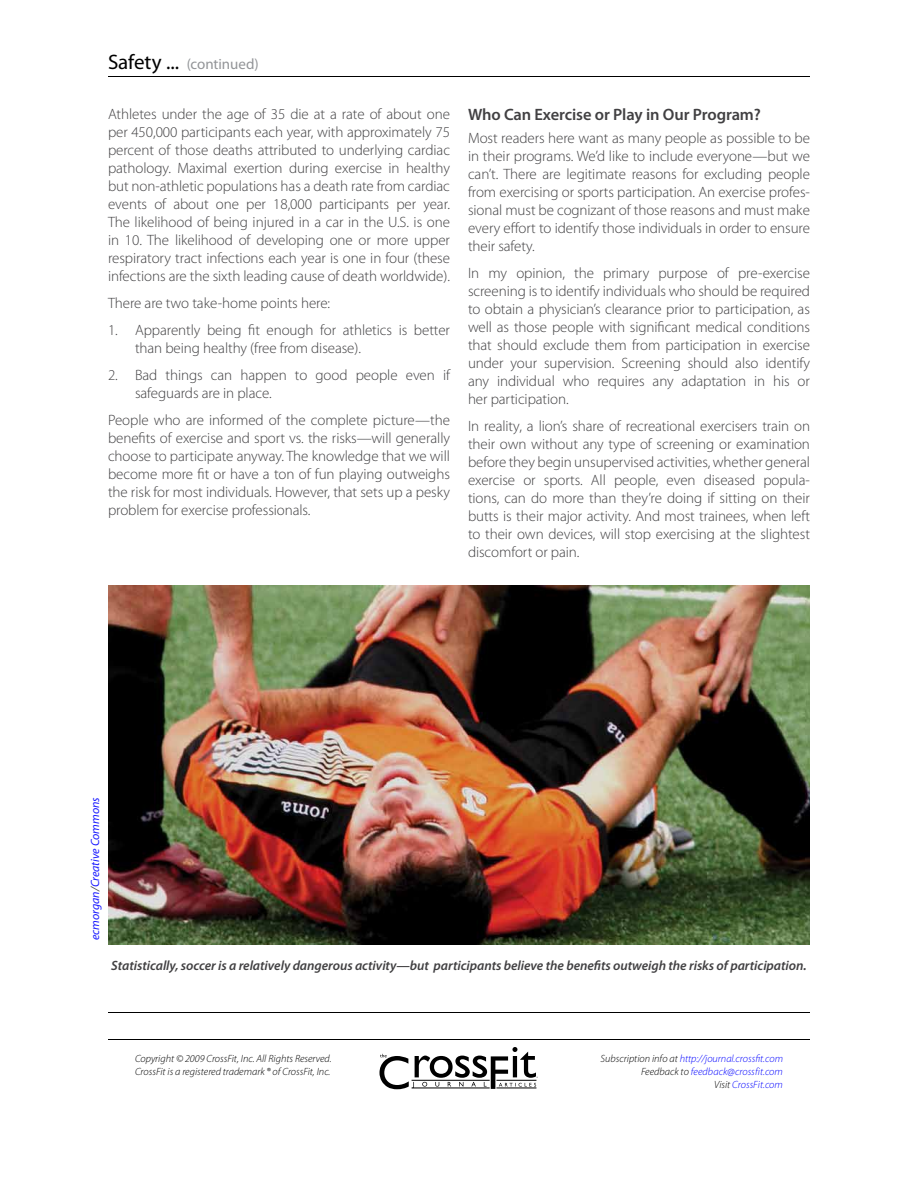
<style>
.page{position:relative;width:918px;height:1188px;background:#fff}
.page>*{position:absolute;margin:0;border:0;box-sizing:border-box;transform-origin:0 0}
.t1{font:600 16.5px "Myriad Pro";letter-spacing:-.005em;color:#414042}
.t2{font:300 15px/18px "Myriad Pro";letter-spacing:-.005em;color:#414042;text-align:justify}
.t3{font:15px "Myriad Pro";letter-spacing:-.005em;color:#939598}
.t4{font:italic 600 13.5px "Myriad Pro";letter-spacing:-.005em;color:#414042}
.t5{font:italic 12px "Myriad Pro";letter-spacing:-.005em;color:#1a1aff}
.t6{font:italic 300 10.5px/12.6px "Myriad Pro";color:#00f;text-align:right}
.t7{font:italic 300 10.5px/12.6px "Myriad Pro";color:#000}
.s1{font-size:21px;color:#000}
.s2{color:#414042}
.s3{color:#000}
</style>
<div class="page">
<svg style="left:379px;top:1047px;width:159px;height:42px"></svg>
<hr style="left:108px;top:1012px;width:702px;height:1px;background:#000">
<hr style="left:108px;top:1039px;width:702px;height:1px;background:#000">
<hr style="left:108px;top:76px;width:702px;height:1px;background:#000">
<img style="left:108px;top:585px;width:702px;height:359px">
<p class="t3" style="left:108px;top:56px;width:152px"><span class="s1">Safety ...</span> (continued)</p>
<p class="t2" style="left:108px;top:106px;width:344px">Athletes under the age of 35 die at a rate of about one per 450,000 participants each year, with approximately 75 percent of those deaths attributed to underlying cardiac pathology. Maximal exertion during exercise in healthy but non-athletic populations has a death rate from cardiac events of about one per 18,000 participants per year.<br>The likelihood of being injured in a car in the U.S. is one in 10. The likelihood of developing one or more upper respiratory tract infections each year is one in four (these infections are the sixth leading cause of death worldwide).</p>
<p class="t2" style="left:108px;top:295px;width:224px">There are two take-home points here:</p>
<p class="t2" style="left:135px;top:322px;width:317px;text-indent:-27px">1. Apparently being fit enough for athletics is better than being healthy (free from disease).</p>
<p class="t2" style="left:135px;top:367px;width:317px;text-indent:-27px">2. Bad things can happen to good people even if safeguards are in place.</p>
<p class="t2" style="left:108px;top:412px;width:344px">People who are informed of the complete picture—the benefits of exercise and sport vs. the risks—will generally choose to participate anyway. The knowledge that we will become more fit or have a ton of fun playing outweighs the risk for most individuals. However, that sets up a pesky problem for exercise professionals.</p>
<p class="t1" style="left:468px;top:106px;width:294px">Who Can Exercise or Play in Our Program?</p>
<p class="t2" style="left:468px;top:129px;width:344px">Most readers here want as many people as possible to be in their programs. We’d like to include everyone—but we can’t. There are legitimate reasons for excluding people from exercising or sports participation. An exercise profes&shy;sional must be cognizant of those reasons and must make every effort to identify those individuals in order to ensure their safety.</p>
<p class="t2" style="left:468px;top:264px;width:344px">In my opinion, the primary purpose of pre-exercise screening is to identify individuals who should be required to obtain a physician’s clearance prior to participation, as well as those people with significant medical conditions that should exclude them from participation in exercise under your supervision. Screening should also identify any individual who requires any adaptation in his or her participation.</p>
<p class="t2" style="left:468px;top:417px;width:344px">In reality, a lion’s share of recreational exercisers train on their own without any type of screening or examination before they begin unsupervised activities, whether general exercise or sports. All people, even diseased popula&shy;tions, can do more than they’re doing if sitting on their butts is their major activity. And most trainees, when left to their own devices, will stop exercising at the slightest discomfort or pain.</p>
<p class="t5" style="left:89px;top:940px;width:144px;rotate:-90deg">ecmorgan<span class="s2">/</span>Creative Commons</p>
<p class="t4" style="left:111px;top:958px;width:697px">Statistically, soccer is a relatively dangerous activity—but participants believe the benefits outweigh the risks of participation.</p>
<p class="t7" style="left:135px;top:1053px;width:198px">Copyright © 2009 CrossFit, Inc. All Rights Reserved.<br>CrossFit is a registered trademark ® of CrossFit, Inc.</p>
<p class="t6" style="left:601px;top:1053px;width:184px"><span class="s3">Subscription info at</span> http://journal.crossfit.com<br><span class="s3">Feedback to</span> feedback@crossfit.com<br><span class="s3">Visit</span> CrossFit.com</p>
</div>
